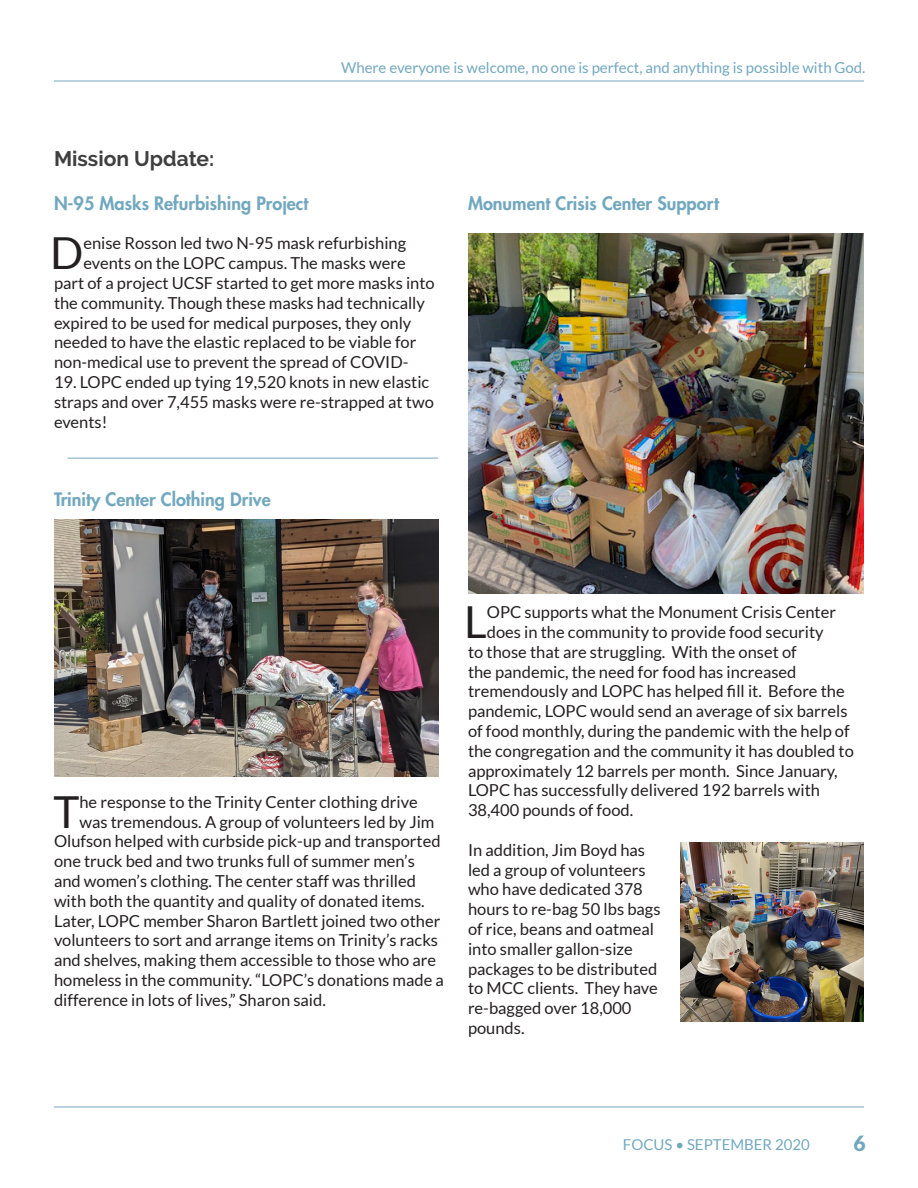
<style>
.page{position:relative;width:918px;height:1188px;background:#fff}
.page>*{position:absolute;margin:0;border:0;box-sizing:border-box;transform-origin:0 0}
.Body{font:44.1px "Lato";color:#231f20}
.Headline{font:700 21px "Raleway";color:#3f3f3f}
.t1{font:900 21px "Lato";color:#72a8bf}
.Subtitle{font:800 18px "Futura LT";color:#72a8bf}
.Body-2{font:16.5px/19.8px "Lato";color:#231f20}
.t2{font:15px "Lato";color:#72a8bf}
</style>
<div class="page">
<hr style="left:54px;top:1107px;width:810px;height:1px;background:#72a8bf">
<hr style="left:54px;top:81px;width:810px;height:1px;background:#72a8bf">
<img style="left:54px;top:519px;width:384px;height:258px">
<img style="left:468px;top:233px;width:396px;height:360px">
<hr style="left:67px;top:458px;width:371px;height:1px;background:#72a8bf">
<img style="left:680px;top:843px;width:184px;height:179px">
<p class="Headline" style="left:54px;top:146px;width:162px">Mission Update:</p>
<p class="t2" style="left:341px;top:59px;width:526px">Where everyone is welcome, no one is perfect, and anything is possible with God.</p>
<p class="Subtitle" style="left:54px;top:191px;width:256px">N-95 Masks Refurbishing Project</p>
<p class="Body" style="left:50px;top:229px;width:35px">D</p>
<p class="Body-2" style="left:83px;top:233px;width:324px">enise Rosson led two N-95 mask refurbishing</p>
<p class="Body-2" style="left:83px;top:253px;width:324px">events on the LOPC campus. The masks were</p>
<p class="Body-2" style="left:54px;top:273px;width:382px">part of a project UCSF started to get more masks into</p>
<p class="Body-2" style="left:54px;top:293px;width:372px">the community. Though these masks had technically</p>
<p class="Body-2" style="left:54px;top:313px;width:359px">expired to be used for medical purposes, they only</p>
<p class="Body-2" style="left:54px;top:332px;width:364px">needed to have the elastic replaced to be viable for</p>
<p class="Body-2" style="left:54px;top:352px;width:356px">non-medical use to prevent the spread of COVID-</p>
<p class="Body-2" style="left:54px;top:372px;width:381px">19. LOPC ended up tying 19,520 knots in new elastic straps and over 7,455 masks were re-strapped at two events!</p>
<p class="Subtitle" style="left:54px;top:487px;width:218px">Trinity Center Clothing Drive</p>
<p class="Subtitle" style="left:468px;top:191px;width:252px">Monument Crisis Center Support</p>
<p class="Body" style="left:53px;top:787px;width:28px">T</p>
<p class="Body-2" style="left:79px;top:792px;width:340px">he response to the Trinity Center clothing drive</p>
<p class="Body-2" style="left:79px;top:812px;width:357px">was tremendous. A group of volunteers led by Jim</p>
<p class="Body-2" style="left:54px;top:831px;width:388px">Olufson helped with curbside pick-up and transported</p>
<p class="Body-2" style="left:54px;top:851px;width:362px">one truck bed and two trunks full of summer men’s</p>
<p class="Body-2" style="left:54px;top:871px;width:364px">and women’s clothing. The center staff was thrilled</p>
<p class="Body-2" style="left:54px;top:891px;width:372px">with both the quantity and quality of donated items.</p>
<p class="Body-2" style="left:54px;top:911px;width:388px">Later, LOPC member Sharon Bartlett joined two other</p>
<p class="Body-2" style="left:54px;top:930px;width:386px">volunteers to sort and arrange items on Trinity’s racks</p>
<p class="Body-2" style="left:54px;top:950px;width:384px">and shelves, making them accessible to those who are</p>
<p class="Body-2" style="left:54px;top:970px;width:391px">homeless in the community. “LOPC’s donations made a</p>
<p class="Body-2" style="left:54px;top:990px;width:273px">difference in lots of lives,” Sharon said.</p>
<p class="Body" style="left:464px;top:597px;width:24px">L</p>
<p class="Body-2" style="left:487px;top:602px;width:351px">OPC supports what the Monument Crisis Center</p>
<p class="Body-2" style="left:487px;top:622px;width:338px">does in the community to provide food security</p>
<p class="Body-2" style="left:468px;top:642px;width:330px">to those that are struggling. With the onset of</p>
<p class="Body-2" style="left:468px;top:662px;width:330px">the pandemic, the need for food has increased</p>
<p class="Body-2" style="left:468px;top:681px;width:378px">tremendously and LOPC has helped fill it. Before the</p>
<p class="Body-2" style="left:468px;top:701px;width:381px">pandemic, LOPC would send an average of six barrels</p>
<p class="Body-2" style="left:468px;top:721px;width:383px">of food monthly, during the pandemic with the help of</p>
<p class="Body-2" style="left:468px;top:741px;width:387px">the congregation and the community it has doubled to</p>
<p class="Body-2" style="left:468px;top:761px;width:371px">approximately 12 barrels per month. Since January,</p>
<p class="Body-2" style="left:468px;top:780px;width:354px">LOPC has successfully delivered 192 barrels with</p>
<p class="Body-2" style="left:468px;top:800px;width:167px">38,400 pounds of food.</p>
<p class="Body-2" style="left:468px;top:840px;width:194px">In addition, Jim Boyd has led a group of volunteers who have dedicated 378 hours to re-bag 50 lbs bags of rice, beans and oatmeal into smaller gallon-size packages to be distributed to MCC clients. They have re-bagged over 18,000 pounds.</p>
<p class="t2" style="left:623px;top:1136px;width:189px">FOCUS • SEPTEMBER 2020</p>
<p class="t1" style="left:853px;top:1131px;width:14px">6</p>
</div>
